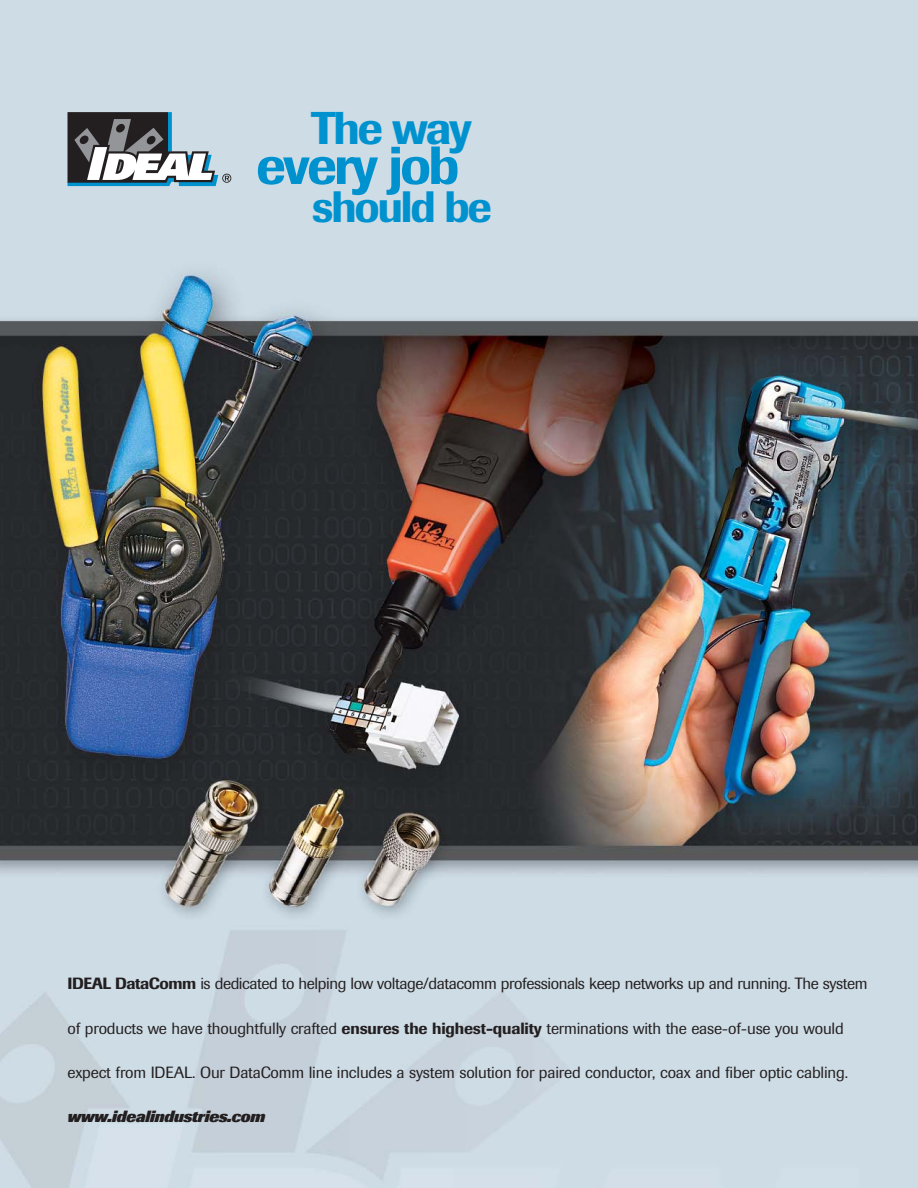
<style>
.page{position:relative;width:918px;height:1188px;background:#fff}
.page>*{position:absolute;margin:0;border:0;box-sizing:border-box;transform-origin:0 0}
.t1{font:500 53.1px "Imago";letter-spacing:-.05em;color:#0092cf}
.t2{font:500 45.45px "Imago";letter-spacing:-.05em;color:#0092cf}
.t3{font:500 43.5px "Imago";letter-spacing:-.05em;color:#0092cf}
.t4{font:16.05px "Imago";letter-spacing:-.01em;color:#231f20}
.t5{font:italic 800 16.05px "Imago";letter-spacing:-.025em;color:#231f20}
.s1{font-weight:500}
</style>
<div class="page">
<img style="left:0;top:0;width:918px;height:1188px">
<svg style="left:68px;top:112px;width:163px;height:74px"></svg>
<h2 class="t2" style="left:311px;top:112px;width:162px">The way</h2>
<h3 class="t3" style="left:312px;top:191px;width:182px">should be</h3>
<h1 class="t1" style="left:256px;top:146px;width:205px">every job</h1>
<p class="t4" style="left:68px;top:978px;width:801px"><span class="s1">IDEAL DataComm</span> is dedicated to helping low voltage/datacomm professionals keep networks up and running. The system</p>
<p class="t4" style="left:68px;top:1022px;width:778px">of products we have thoughtfully crafted <span class="s1">ensures the highest-quality</span> terminations with the ease-of-use you would</p>
<p class="t4" style="left:68px;top:1067px;width:782px">expect from IDEAL. Our DataComm line includes a system solution for paired conductor, coax and fiber optic cabling.</p>
<p class="t5" style="left:68px;top:1111px;width:199px">www.idealindustries.com</p>
</div>
